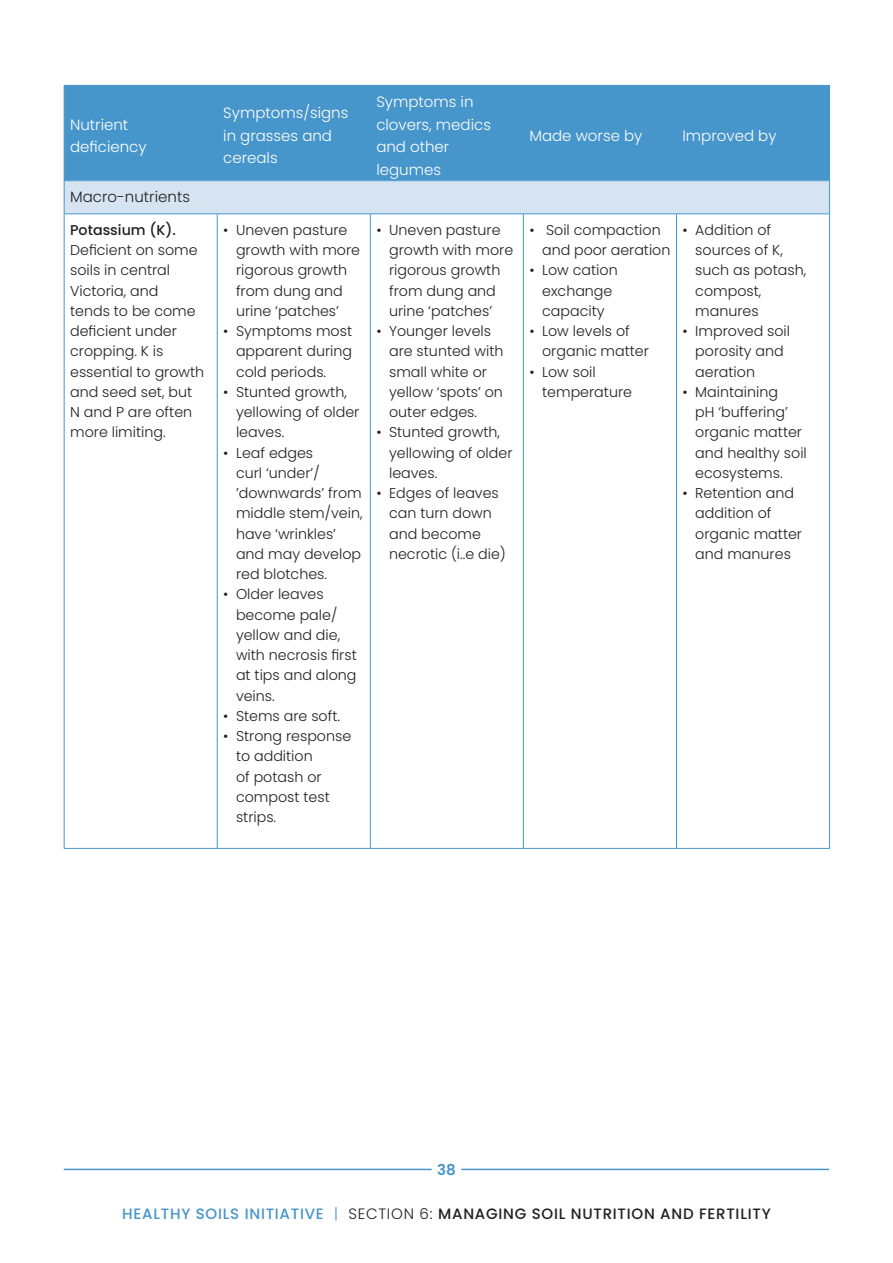
<style>
.page{position:relative;width:893px;height:1263px;background:#fff}
.page>*{position:absolute;margin:0;border:0;box-sizing:border-box;transform-origin:0 0}
.t1{font:300 15px/22.5px "Poppins";color:#fff}
.t2{font:500 15px "Poppins";letter-spacing:.05em;color:#231f20}
.t3{font:300 15px "Poppins";color:#231f20}
.t4{font:600 15px "Poppins";color:#4695cb}
.t5{font:300 14.25px/20.2px "Poppins";color:#231f20}
.t6{font:500 14.25px "Poppins";color:#231f20}
.s1{color:#4695cb}
.s2{font-weight:300;color:#4695cb}
.s3{font-weight:300}
</style>
<div class="page">
<div style="left:65px;top:86px;width:764px;height:94px;background:#4695cb"></div>
<div style="left:64px;top:181px;width:766px;height:33px;background:#d6e4f2"></div>
<svg style="left:65px;top:214px;width:764px;height:634px"></svg>
<hr style="left:64px;top:214px;width:1px;height:634px;background:#4695cb">
<hr style="left:217px;top:214px;width:1px;height:634px;background:#4695cb">
<hr style="left:370px;top:214px;width:1px;height:634px;background:#4695cb">
<hr style="left:523px;top:214px;width:1px;height:634px;background:#4695cb">
<hr style="left:676px;top:214px;width:1px;height:634px;background:#4695cb">
<hr style="left:829px;top:214px;width:1px;height:634px;background:#4695cb">
<hr style="left:64px;top:848px;width:153px;height:1px;background:#4695cb">
<hr style="left:217px;top:848px;width:153px;height:1px;background:#4695cb">
<hr style="left:370px;top:848px;width:153px;height:1px;background:#4695cb">
<hr style="left:523px;top:848px;width:153px;height:1px;background:#4695cb">
<hr style="left:676px;top:848px;width:154px;height:1px;background:#4695cb">
<hr style="left:64px;top:85px;width:153px;height:1px;background:#4695cb">
<hr style="left:64px;top:86px;width:1px;height:94px;background:#4695cb">
<hr style="left:217px;top:85px;width:153px;height:1px;background:#4695cb">
<hr style="left:217px;top:86px;width:1px;height:94px;background:#4695cb">
<hr style="left:370px;top:85px;width:153px;height:1px;background:#4695cb">
<hr style="left:370px;top:86px;width:1px;height:94px;background:#4695cb">
<hr style="left:523px;top:85px;width:153px;height:1px;background:#4695cb">
<hr style="left:523px;top:86px;width:1px;height:94px;background:#4695cb">
<hr style="left:676px;top:85px;width:154px;height:1px;background:#4695cb">
<hr style="left:676px;top:86px;width:1px;height:94px;background:#4695cb">
<hr style="left:829px;top:86px;width:1px;height:94px;background:#4695cb">
<hr style="left:64px;top:180px;width:153px;height:1px;background:#4695cb">
<hr style="left:64px;top:181px;width:1px;height:32px;background:#4695cb">
<hr style="left:64px;top:213px;width:153px;height:1px;background:#4695cb">
<hr style="left:217px;top:180px;width:153px;height:1px;background:#4695cb">
<hr style="left:217px;top:213px;width:153px;height:1px;background:#4695cb">
<hr style="left:370px;top:180px;width:153px;height:1px;background:#4695cb">
<hr style="left:370px;top:213px;width:153px;height:1px;background:#4695cb">
<hr style="left:523px;top:180px;width:153px;height:1px;background:#4695cb">
<hr style="left:523px;top:213px;width:153px;height:1px;background:#4695cb">
<hr style="left:676px;top:180px;width:154px;height:1px;background:#4695cb">
<hr style="left:829px;top:181px;width:1px;height:32px;background:#4695cb">
<hr style="left:676px;top:213px;width:154px;height:1px;background:#4695cb">
<hr style="left:64px;top:1169px;width:368px;height:1px;background:#4695cb">
<hr style="left:461px;top:1169px;width:368px;height:1px;background:#4695cb">
<p class="t1" style="left:70px;top:113px;width:78px">Nutrient deficiency</p>
<p class="t3" style="left:70px;top:188px;width:121px">Macro-nutrients</p>
<p class="t6" style="left:70px;top:222px;width:107px">Potassium (K).</p>
<p class="t5" style="left:70px;top:240px;width:136px">Deficient on some soils in central<br>Victoria, and<br>tends to be come deficient under cropping. K is essential to growth and seed set, but<br>N and P are often more limiting.</p>
<p class="t1" style="left:223px;top:102px;width:127px">Symptoms/signs in grasses and cereals</p>
<p class="t1" style="left:376px;top:91px;width:116px">Symptoms in clovers, medics and other legumes</p>
<p class="t1" style="left:529px;top:124px;width:114px">Made worse by</p>
<p class="t1" style="left:682px;top:124px;width:96px">Improved by</p>
<p class="t5" style="left:236px;top:220px;width:126px;text-indent:-13px">• Uneven pasture growth with more rigorous growth from dung and urine ‘patches’</p>
<p class="t5" style="left:236px;top:321px;width:118px;text-align:justify;text-indent:-13px">• Symptoms most apparent during cold periods.</p>
<p class="t5" style="left:236px;top:382px;width:125px;text-indent:-13px">• Stunted growth, yellowing of older leaves.</p>
<p class="t5" style="left:236px;top:442px;width:128px;text-indent:-13px">• Leaf edges<br>curl ‘under’/ ’downwards’ from middle stem/vein, have ‘wrinkles’ and may develop red blotches.</p>
<p class="t5" style="left:236px;top:584px;width:122px;text-indent:-13px">• Older leaves become pale/ yellow and die, with necrosis first at tips and along veins.</p>
<p class="t5" style="left:223px;top:706px;width:118px">• Stems are soft.</p>
<p class="t5" style="left:236px;top:726px;width:117px;text-indent:-13px">• Strong response to addition<br>of potash or compost test strips.</p>
<p class="t5" style="left:389px;top:220px;width:126px;text-indent:-13px">• Uneven pasture growth with more rigorous growth from dung and urine ‘patches’</p>
<p class="t5" style="left:389px;top:321px;width:116px;text-indent:-13px">• Younger levels are stunted with small white or yellow ‘spots’ on outer edges.</p>
<p class="t5" style="left:389px;top:422px;width:125px;text-indent:-13px">• Stunted growth, yellowing of older leaves.</p>
<p class="t5" style="left:389px;top:483px;width:118px;text-indent:-13px">• Edges of leaves can turn down and become necrotic (i..e die)</p>
<p class="t5" style="left:542px;top:220px;width:130px;text-indent:-13px">• Soil compaction and poor aeration</p>
<p class="t5" style="left:529px;top:260px;width:90px;text-align:center">• Low cation exchange capacity</p>
<p class="t5" style="left:542px;top:321px;width:108px;text-indent:-13px">• Low levels of organic matter</p>
<p class="t5" style="left:542px;top:361px;width:91px;text-indent:-13px">• Low soil temperature</p>
<p class="t5" style="left:695px;top:220px;width:112px;text-indent:-13px">• Addition of sources of K, such as potash, compost, manures</p>
<p class="t5" style="left:695px;top:321px;width:96px;text-indent:-13px">• Improved soil porosity and aeration</p>
<p class="t5" style="left:695px;top:382px;width:113px;text-indent:-13px">• Maintaining<br>pH ‘buffering’ organic matter and healthy soil ecosystems.</p>
<p class="t5" style="left:695px;top:483px;width:108px;text-indent:-13px">• Retention and addition of organic matter and manures</p>
<p class="t4" style="left:437px;top:1161px;width:20px">38</p>
<p class="t2" style="left:122px;top:1205px;width:650px"><span class="s1">HEALTHY SOILS INITIATIVE</span> <span class="s2">|</span> <span class="s3">SECTION 6:</span> MANAGING SOIL NUTRITION AND FERTILITY</p>
</div>
